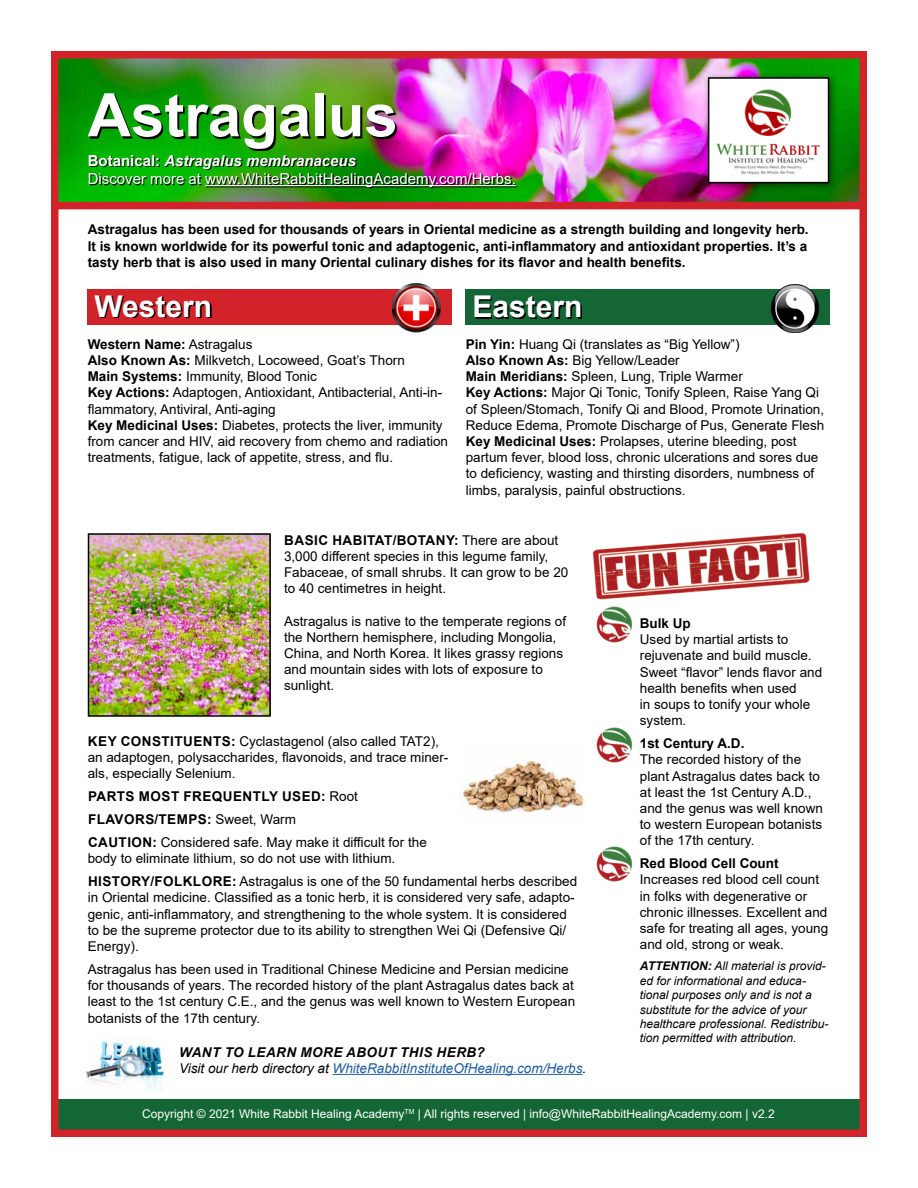
<style>
.page{position:relative;width:918px;height:1188px;background:#fff}
.page>*{position:absolute;margin:0;border:0;box-sizing:border-box;transform-origin:0 0}
.t1{font:700 60px "Arial";color:#fff}
.t2{font:700 30px "Arial";color:#fff}
.t3{font:15px/18px "Arial";color:#fff}
.t4{font:13.5px/16.2px "Arial";color:#000}
.t5{font:700 13.5px/16.2px "Arial";color:#000;text-align:justify}
.t6{font:italic 13.5px/16.2px "Arial";color:#215e9e}
.t7{font:italic 12px/14.4px "Arial";color:#000}
.t8{font:12px "Arial";color:#fff}
.s1{font-weight:700}
.s2{font-weight:700;font-style:italic}
.s3{font-weight:700;color:#000}
.s4{color:#000}
</style>
<div class="page">
<img style="left:60px;top:60px;width:798px;height:142px">
<svg style="left:90px;top:95px;width:307px;height:56px;background:#1e680a"></svg>
<img style="left:90px;top:156px;width:427px;height:32px">
<hr style="left:205px;top:185px;width:311px;height:1px;background:#fff">
<div style="left:88px;top:289px;width:364px;height:36px;background:#d2232a"></div>
<div style="left:466px;top:289px;width:364px;height:36px;background:#146734"></div>
<svg style="left:96px;top:296px;width:116px;height:22px"></svg>
<svg style="left:476px;top:297px;width:106px;height:22px"></svg>
<img style="left:392px;top:283px;width:49px;height:49px">
<img style="left:771px;top:284px;width:49px;height:49px">
<img style="left:91px;top:536px;width:177px;height:178px">
<div style="left:88px;top:533px;width:183px;height:184px;border:2px solid #000"></div>
<img style="left:592px;top:532px;width:218px;height:68px">
<img style="left:596px;top:606px;width:37px;height:37px">
<img style="left:596px;top:727px;width:37px;height:36px">
<img style="left:596px;top:846px;width:37px;height:36px">
<img style="left:459px;top:760px;width:127px;height:53px">
<div style="left:54px;top:1099px;width:810px;height:35px;background:#146734"></div>
<div style="left:702px;top:72px;width:137px;height:121px;background:#000;opacity:.5"></div>
<div style="left:709px;top:78px;width:120px;height:105px;background:#fff"></div>
<img style="left:716px;top:89px;width:105px;height:86px">
<div style="left:708px;top:77px;width:121px;height:106px;border:2px solid #000"></div>
<img style="left:86px;top:1040px;width:80px;height:52px">
<hr style="left:333px;top:1074px;width:249px;height:1px;background:#215e9e">
<div style="left:51px;top:51px;width:816px;height:1086px;border:8px solid #d2232a"></div>
<div style="left:54px;top:202px;width:810px;height:7px;background:#d2232a"></div>
<h1 class="t1" style="left:88px;top:73px;width:312px">Astragalus</h1>
<p class="t3" style="left:88px;top:152px;width:430px"><span class="s1">Botanical:</span> <span class="s2">Astragalus membranaceus<br></span>Discover more at www.WhiteRabbitHealingAcademy.com/Herbs.</p>
<p class="t5" style="left:88px;top:222px;width:722px">Astragalus has been used for thousands of years in Oriental medicine as a strength building and longevity herb.<br>It is known worldwide for its powerful tonic and adaptogenic, anti-inflammatory and antioxidant properties. It’s a tasty herb that is also used in many Oriental culinary dishes for its flavor and health benefits.</p>
<h2 class="t2" style="left:94px;top:285px;width:119px">Western</h2>
<h2 class="t2" style="left:473px;top:285px;width:112px">Eastern</h2>
<p class="t4" style="left:88px;top:336px;width:362px"><span class="s1">Western Name:</span> Astragalus<br><span class="s1">Also Known As:</span> Milkvetch, Locoweed, Goat’s Thorn<br><span class="s1">Main Systems:</span> Immunity, Blood Tonic<br><span class="s1">Key Actions:</span> Adaptogen, Antioxidant, Antibacterial, Anti-in&shy;flammatory, Antiviral, Anti-aging<br><span class="s1">Key Medicinal Uses:</span> Diabetes, protects the liver, immunity from cancer and HIV, aid recovery from chemo and radiation treatments, fatigue, lack of appetite, stress, and flu.</p>
<p class="t4" style="left:466px;top:336px;width:360px"><span class="s1">Pin Yin:</span> Huang Qi (translates as “Big Yellow”)<br><span class="s1">Also Known As:</span> Big Yellow/Leader<br><span class="s1">Main Meridians:</span> Spleen, Lung, Triple Warmer<br><span class="s1">Key Actions:</span> Major Qi Tonic, Tonify Spleen, Raise Yang Qi of Spleen/Stomach, Tonify Qi and Blood, Promote Urination, Reduce Edema, Promote Discharge of Pus, Generate Flesh <span class="s1">Key Medicinal Uses:</span> Prolapses, uterine bleeding, post partum fever, blood loss, chronic ulcerations and sores due to deficiency, wasting and thirsting disorders, numbness of limbs, paralysis, painful obstructions.</p>
<p class="t4" style="left:284px;top:532px;width:286px"><span class="s1">BASIC HABITAT/BOTANY:</span> There are about 3,000 different species in this legume family, Fabaceae, of small shrubs. It can grow to be 20 to 40 centimetres in height.</p>
<p class="t4" style="left:284px;top:613px;width:284px">Astragalus is native to the temperate regions of the Northern hemisphere, including Mongolia, China, and North Korea. It likes grassy regions and mountain sides with lots of exposure to sunlight.</p>
<p class="t5" style="left:640px;top:615px;width:53px">Bulk Up</p>
<p class="t4" style="left:640px;top:631px;width:184px">Used by martial artists to rejuvenate and build muscle.<br>Sweet “flavor” lends flavor and health benefits when used<br>in soups to tonify your whole system.</p>
<p class="t5" style="left:640px;top:735px;width:106px">1st Century A.D.</p>
<p class="t4" style="left:640px;top:751px;width:185px">The recorded history of the plant Astragalus dates back to at least the 1st Century A.D., and the genus was well known to western European botanists of the 17th century.</p>
<p class="t5" style="left:640px;top:856px;width:140px">Red Blood Cell Count</p>
<p class="t4" style="left:640px;top:872px;width:190px">Increases red blood cell count in folks with degenerative or chronic illnesses. Excellent and safe for treating all ages, young and old, strong or weak.</p>
<p class="t7" style="left:640px;top:959px;width:190px"><span class="s1">ATTENTION:</span> All material is provid&shy;ed for informational and educa&shy;tional purposes only and is not a substitute for the advice of your healthcare professional. Redistribu&shy;tion permitted with attribution.</p>
<p class="t4" style="left:88px;top:733px;width:362px"><span class="s1">KEY CONSTITUENTS:</span> Cyclastagenol (also called TAT2), an adaptogen, polysaccharides, flavonoids, and trace miner&shy;als, especially Selenium.</p>
<p class="t4" style="left:88px;top:785px;width:340px;line-height:23px"><span class="s1">PARTS MOST FREQUENTLY USED:</span> Root<br><span class="s1">FLAVORS/TEMPS:</span> Sweet, Warm<br><span class="s1">CAUTION:</span> Considered safe. May make it difficult for the</p>
<p class="t4" style="left:88px;top:847px;width:491px;line-height:23px">body to eliminate lithium, so do not use with lithium.<br><span class="s1">HISTORY/FOLKLORE:</span> Astragalus is one of the 50 fundamental herbs described</p>
<p class="t4" style="left:88px;top:889px;width:488px">in Oriental medicine. Classified as a tonic herb, it is considered very safe, adapto&shy;genic, anti-inflammatory, and strengthening to the whole system. It is considered to be the supreme protector due to its ability to strengthen Wei Qi (Defensive Qi/ Energy).</p>
<p class="t4" style="left:88px;top:961px;width:489px">Astragalus has been used in Traditional Chinese Medicine and Persian medicine for thousands of years. The recorded history of the plant Astragalus dates back at least to the 1st century C.E., and the genus was well known to Western European botanists of the 17th century.</p>
<p class="t6" style="left:179px;top:1044px;width:409px"><span class="s3">WANT TO LEARN MORE ABOUT THIS HERB?<br></span><span class="s4">Visit our herb directory at</span> WhiteRabbitInstituteOfHealing.com/Herbs<span class="s4">.</span></p>
<p class="t8" style="left:142px;top:1106px;width:634px">Copyright © 2021 White Rabbit Healing Academy<sup>TM</sup> | All rights reserved | info@WhiteRabbitHealingAcademy.com | v2.2</p>
</div>
